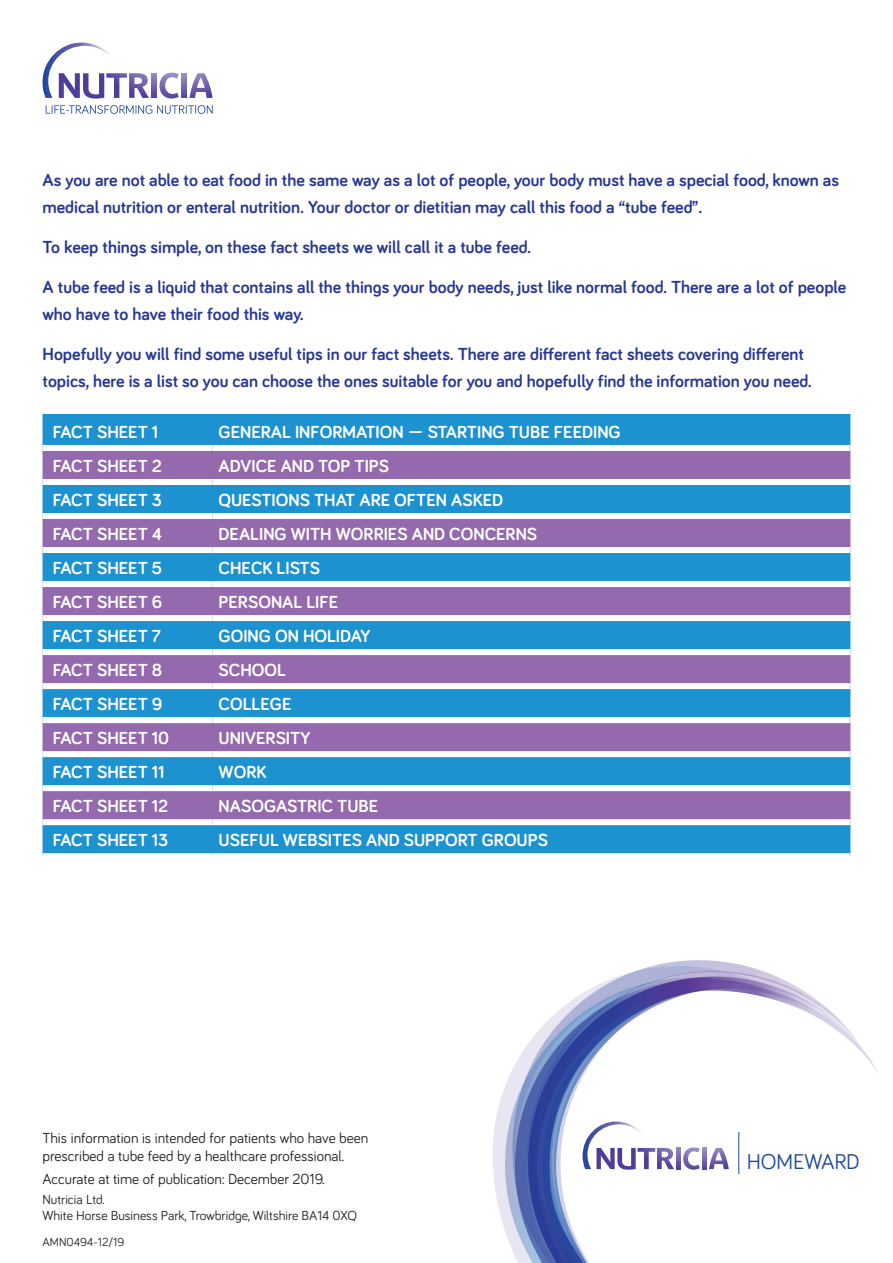
<style>
.page{position:relative;width:893px;height:1263px;background:#fff}
.page>*{position:absolute;margin:0;border:0;box-sizing:border-box;transform-origin:0 0}
.t1{font:22.05px "Bariol";letter-spacing:-.01em;color:#1f489e}
.t2{font:700 18px/27px "Bariol";color:#273895}
.t3{font:700 18px "Bariol";color:#fff}
.t4{font:15px/18px "Bariol";color:#231f20}
.t5{font:13.5px/16.2px "Bariol";color:#231f20}
.t6{font:12px "Bariol";color:#231f20}
</style>
<div class="page">
<svg style="left:181px;top:73px;width:6px;height:25px"></svg>
<svg style="left:189px;top:73px;width:24px;height:25px"></svg>
<svg style="left:159px;top:73px;width:20px;height:26px"></svg>
<svg style="left:151px;top:73px;width:6px;height:25px"></svg>
<svg style="left:46px;top:105px;width:167px;height:9px"></svg>
<svg style="left:43px;top:43px;width:106px;height:56px"></svg>
<svg style="left:493px;top:1088px;width:12px;height:142px;fill:#e7e6f2"></svg>
<svg style="left:512px;top:960px;width:263px;height:303px"></svg>
<svg style="left:528px;top:976px;width:351px;height:287px"></svg>
<svg style="left:702px;top:1148px;width:5px;height:21px"></svg>
<svg style="left:709px;top:1148px;width:20px;height:21px"></svg>
<svg style="left:539px;top:992px;width:161px;height:271px"></svg>
<hr style="left:738px;top:1132px;width:1px;height:42px;background:#1f489e">
<div style="left:43px;top:414px;width:807px;height:439px;background:#1d92d1"></div>
<svg style="left:43px;top:451px;width:807px;height:368px;background:#5e7bbd"></svg>
<div style="left:43px;top:445px;width:170px;height:6px;background:#fff"></div>
<div style="left:213px;top:445px;width:637px;height:6px;background:#fff"></div>
<div style="left:43px;top:479px;width:170px;height:6px;background:#fff"></div>
<div style="left:213px;top:479px;width:637px;height:6px;background:#fff"></div>
<div style="left:43px;top:513px;width:170px;height:6px;background:#fff"></div>
<div style="left:213px;top:513px;width:637px;height:6px;background:#fff"></div>
<div style="left:43px;top:547px;width:170px;height:6px;background:#fff"></div>
<div style="left:213px;top:547px;width:637px;height:6px;background:#fff"></div>
<div style="left:43px;top:581px;width:170px;height:6px;background:#fff"></div>
<div style="left:213px;top:581px;width:637px;height:6px;background:#fff"></div>
<div style="left:43px;top:615px;width:170px;height:6px;background:#fff"></div>
<div style="left:213px;top:615px;width:637px;height:6px;background:#fff"></div>
<div style="left:43px;top:649px;width:170px;height:6px;background:#fff"></div>
<div style="left:213px;top:649px;width:637px;height:6px;background:#fff"></div>
<div style="left:43px;top:683px;width:170px;height:6px;background:#fff"></div>
<div style="left:213px;top:683px;width:637px;height:6px;background:#fff"></div>
<div style="left:43px;top:717px;width:170px;height:6px;background:#fff"></div>
<div style="left:213px;top:717px;width:637px;height:6px;background:#fff"></div>
<div style="left:43px;top:751px;width:170px;height:6px;background:#fff"></div>
<div style="left:213px;top:751px;width:637px;height:6px;background:#fff"></div>
<div style="left:43px;top:785px;width:170px;height:6px;background:#fff"></div>
<div style="left:213px;top:785px;width:637px;height:6px;background:#fff"></div>
<div style="left:43px;top:819px;width:170px;height:6px;background:#fff"></div>
<div style="left:213px;top:819px;width:637px;height:6px;background:#fff"></div>
<p class="t2" style="left:43px;top:166px;width:798px">As you are not able to eat food in the same way as a lot of people, your body must have a special food, known as medical nutrition or enteral nutrition. Your doctor or dietitian may call this food a “tube feed”.</p>
<p class="t2" style="left:43px;top:233px;width:490px">To keep things simple, on these fact sheets we will call it a tube feed.</p>
<p class="t2" style="left:43px;top:273px;width:805px">A tube feed is a liquid that contains all the things your body needs, just like normal food. There are a lot of people who have to have their food this way.</p>
<p class="t2" style="left:43px;top:339px;width:771px">Hopefully you will find some useful tips in our fact sheets. There are different fact sheets covering different topics, here is a list so you can choose the ones suitable for you and hopefully find the information you need.</p>
<p class="t3" style="left:53px;top:420px;width:107px">FACT SHEET 1</p>
<p class="t3" style="left:219px;top:420px;width:404px">GENERAL INFORMATION — STARTING TUBE FEEDING</p>
<p class="t3" style="left:53px;top:454px;width:111px">FACT SHEET 2</p>
<p class="t3" style="left:219px;top:454px;width:172px">ADVICE AND TOP TIPS</p>
<p class="t3" style="left:53px;top:488px;width:111px">FACT SHEET 3</p>
<p class="t3" style="left:219px;top:488px;width:286px">QUESTIONS THAT ARE OFTEN ASKED</p>
<p class="t3" style="left:53px;top:522px;width:111px">FACT SHEET 4</p>
<p class="t3" style="left:219px;top:522px;width:320px">DEALING WITH WORRIES AND CONCERNS</p>
<p class="t3" style="left:53px;top:556px;width:111px">FACT SHEET 5</p>
<p class="t3" style="left:219px;top:556px;width:103px">CHECK LISTS</p>
<p class="t3" style="left:53px;top:590px;width:111px">FACT SHEET 6</p>
<p class="t3" style="left:219px;top:590px;width:121px">PERSONAL LIFE</p>
<p class="t3" style="left:53px;top:624px;width:110px">FACT SHEET 7</p>
<p class="t3" style="left:219px;top:624px;width:153px">GOING ON HOLIDAY</p>
<p class="t3" style="left:53px;top:658px;width:111px">FACT SHEET 8</p>
<p class="t3" style="left:219px;top:658px;width:69px">SCHOOL</p>
<p class="t3" style="left:53px;top:692px;width:111px">FACT SHEET 9</p>
<p class="t3" style="left:219px;top:692px;width:74px">COLLEGE</p>
<p class="t3" style="left:53px;top:726px;width:118px">FACT SHEET 10</p>
<p class="t3" style="left:219px;top:726px;width:93px">UNIVERSITY</p>
<p class="t3" style="left:53px;top:760px;width:113px">FACT SHEET 11</p>
<p class="t3" style="left:219px;top:760px;width:49px">WORK</p>
<p class="t3" style="left:53px;top:794px;width:117px">FACT SHEET 12</p>
<p class="t3" style="left:219px;top:794px;width:161px">NASOGASTRIC TUBE</p>
<p class="t3" style="left:53px;top:828px;width:117px">FACT SHEET 13</p>
<p class="t3" style="left:219px;top:828px;width:331px">USEFUL WEBSITES AND SUPPORT GROUPS</p>
<p class="t4" style="left:43px;top:1129px;width:327px">This information is intended for patients who have been prescribed a tube feed by a healthcare professional.</p>
<p class="t4" style="left:43px;top:1169px;width:284px">Accurate at time of publication: December 2019.</p>
<p class="t5" style="left:43px;top:1191px;width:316px">Nutricia Ltd.<br>White Horse Business Park, Trowbridge, Wiltshire BA14 0XQ</p>
<p class="t6" style="left:43px;top:1234px;width:83px">AMN0494-12/19</p>
<p class="t1" style="left:747px;top:1147px;width:114px">HOMEWARD</p>
</div>
